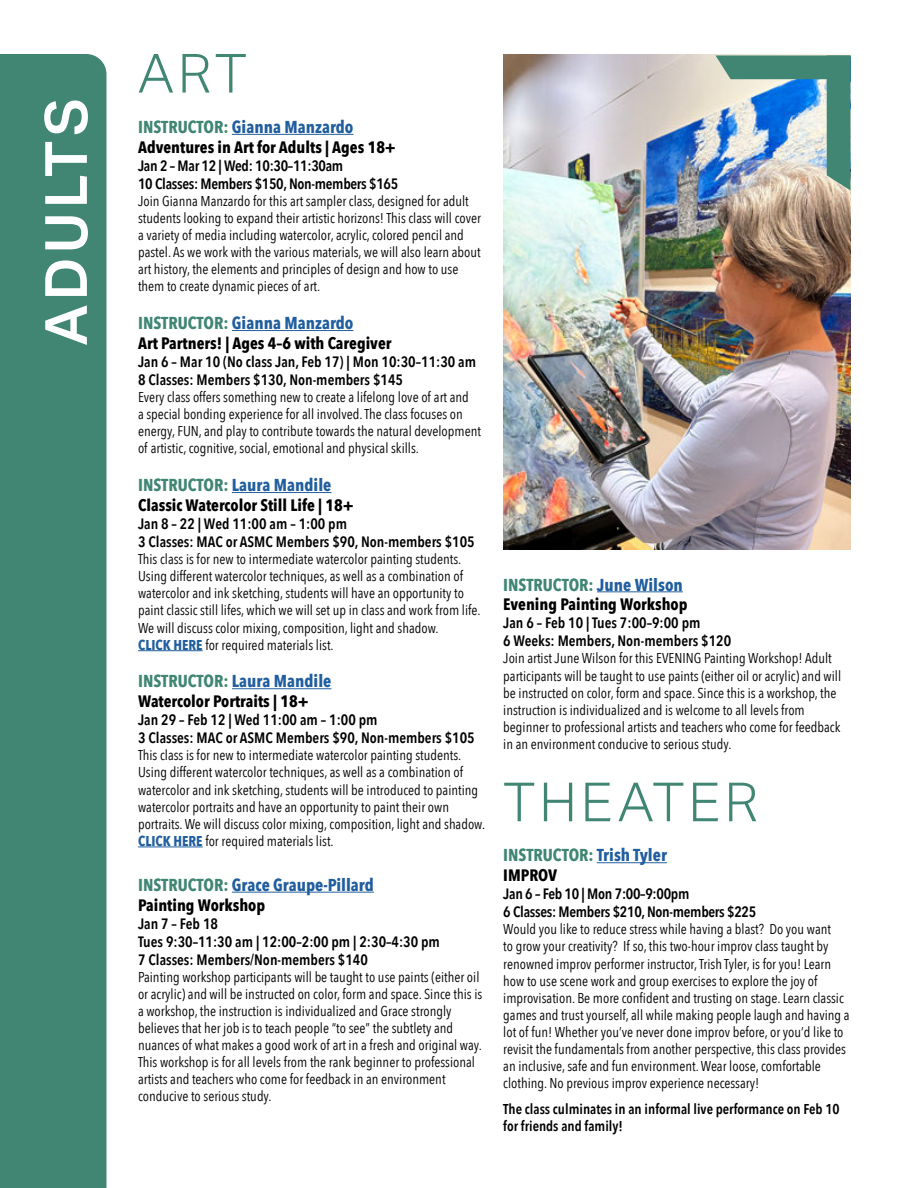
<style>
.page{position:relative;width:918px;height:1188px;background:#fff}
.page>*{position:absolute;margin:0;border:0;box-sizing:border-box;transform-origin:0 0}
.t1{font:600 58.35px "Aktiv Grotesk";letter-spacing:.075em;color:#fff}
.t2{font:300 54px "Aktiv Grotesk";letter-spacing:.08em;color:#408673}
.t3{font:700 17.25px "Avenir Next Condensed";color:#215e9e}
.t4{font:700 17.25px "Avenir Next Condensed";color:#408673}
.t5{font:700 16.5px "Avenir Next Condensed";color:#000}
.t6{font:600 15px/18px "Avenir Next Condensed";color:#000}
.t7{font:600 15px/18px "Avenir Next Condensed";letter-spacing:-.02em;color:#000}
.t8{font:14.25px/17.1px "Avenir Next Condensed";color:#000}
.t9{font:600 14.25px/17.1px "Avenir Next Condensed";color:#000}
.s1{color:#408673}
.s2{font-weight:700;color:#215e9e}
.s3{color:#215e9e}
</style>
<div class="page">
<hr style="left:232px;top:134px;width:122px;height:1px;background:#215e9e">
<hr style="left:232px;top:330px;width:122px;height:1px;background:#215e9e">
<hr style="left:232px;top:492px;width:99px;height:1px;background:#215e9e">
<hr style="left:138px;top:650px;width:65px;height:1px;background:#215e9e">
<hr style="left:232px;top:688px;width:99px;height:1px;background:#215e9e">
<hr style="left:138px;top:847px;width:65px;height:1px;background:#215e9e">
<hr style="left:232px;top:892px;width:142px;height:1px;background:#215e9e">
<hr style="left:597px;top:591px;width:86px;height:1px;background:#215e9e">
<hr style="left:597px;top:862px;width:70px;height:1px;background:#215e9e">
<div style="left:0;top:54px;width:106px;height:1134px;background:#408673"></div>
<img style="left:503px;top:54px;width:347px;height:496px">
<img style="left:716px;top:55px;width:134px;height:135px">
<h1 class="t1" style="left:33px;top:346px;width:249px;rotate:-90deg">ADULTS</h1>
<h2 class="t2" style="left:138px;top:42px;width:110px">ART</h2>
<p class="t3" style="left:138px;top:120px;width:217px"><span class="s1">INSTRUCTOR:</span> Gianna Manzardo</p>
<p class="t5" style="left:138px;top:140px;width:259px">Adventures in Art for Adults | Ages 18+</p>
<p class="t7" style="left:138px;top:156px;width:262px">Jan 2 – Mar 12 | Wed: 10:30–11:30am<br>10 Classes: Members $150, Non-members $165</p>
<p class="t8" style="left:138px;top:194px;width:344px">Join Gianna Manzardo for this art sampler class, designed for adult students looking to expand their artistic horizons! This class will cover a variety of media including watercolor, acrylic, colored pencil and pastel. As we work with the various materials, we will also learn about art history, the elements and principles of design and how to use them to create dynamic pieces of art.</p>
<p class="t3" style="left:138px;top:316px;width:217px"><span class="s1">INSTRUCTOR:</span> Gianna Manzardo</p>
<p class="t5" style="left:138px;top:336px;width:255px">Art Partners! | Ages 4–6 with Caregiver</p>
<p class="t6" style="left:138px;top:354px;width:340px">Jan 6 – Mar 10 (No class Jan, Feb 17) | Mon 10:30–11:30 am<br>8 Classes: Members $130, Non-members $145</p>
<p class="t8" style="left:138px;top:390px;width:344px">Every class offers something new to create a lifelong love of art and<br>a special bonding experience for all involved. The class focuses on energy, FUN, and play to contribute towards the natural development of artistic, cognitive, social, emotional and physical skills.</p>
<p class="t3" style="left:138px;top:478px;width:195px"><span class="s1">INSTRUCTOR:</span> Laura Mandile</p>
<p class="t5" style="left:138px;top:498px;width:217px">Classic Watercolor Still Life | 18+</p>
<p class="t6" style="left:138px;top:514px;width:338px">Jan 8 – 22 | Wed 11:00 am – 1:00 pm<br>3 Classes: MAC or ASMC Members $90, Non-members $105</p>
<p class="t8" style="left:138px;top:552px;width:344px">This class is for new to intermediate watercolor painting students.<br>Using different watercolor techniques, as well as a combination of watercolor and ink sketching, students will have an opportunity to paint classic still lifes, which we will set up in class and work from life.<br>We will discuss color mixing, composition, light and shadow.<br><span class="s2">CLICK HERE</span> for required materials list.</p>
<p class="t3" style="left:138px;top:674px;width:195px"><span class="s1">INSTRUCTOR:</span> Laura Mandile</p>
<p class="t5" style="left:138px;top:694px;width:172px">Watercolor Portraits | 18+</p>
<p class="t6" style="left:138px;top:711px;width:338px">Jan 29 – Feb 12 | Wed 11:00 am – 1:00 pm<br>3 Classes: MAC or ASMC Members $90, Non-members $105</p>
<p class="t8" style="left:138px;top:748px;width:349px">This class is for new to intermediate watercolor painting students.<br>Using different watercolor techniques, as well as a combination of watercolor and ink sketching, students will be introduced to painting watercolor portraits and have an opportunity to paint their own portraits. We will discuss color mixing, composition, light and shadow.<br><span class="s2">CLICK HERE</span> for required materials list.</p>
<p class="t3" style="left:138px;top:877px;width:237px"><span class="s1">INSTRUCTOR:</span> Grace Graupe-Pillard</p>
<p class="t5" style="left:138px;top:898px;width:129px">Painting Workshop</p>
<p class="t6" style="left:138px;top:916px;width:303px">Jan 7 – Feb 18<br>Tues 9:30–11:30 am | 12:00–2:00 pm | 2:30–4:30 pm<br>7 Classes: Members/Non-members $140</p>
<p class="t8" style="left:138px;top:969px;width:346px">Painting workshop participants will be taught to use paints (either oil or acrylic) and will be instructed on color, form and space. Since this is a workshop, the instruction is individualized and Grace strongly believes that her job is to teach people “to see” the subtlety and nuances of what makes a good work of art in a fresh and original way.<br>This workshop is for all levels from the rank beginner to professional artists and teachers who come for feedback in an environment conducive to serious study.</p>
<p class="t4" style="left:503px;top:577px;width:181px">INSTRUCTOR: <span class="s3">June Wilson</span></p>
<p class="t5" style="left:503px;top:597px;width:186px">Evening Painting Workshop</p>
<p class="t6" style="left:503px;top:614px;width:229px">Jan 6 – Feb 10 | Tues 7:00–9:00 pm<br>6 Weeks: Members, Non-members $120</p>
<p class="t8" style="left:503px;top:651px;width:339px">Join artist June Wilson for this EVENING Painting Workshop! Adult participants will be taught to use paints (either oil or acrylic) and will be instructed on color, form and space. Since this is a workshop, the instruction is individualized and is welcome to all levels from beginner to professional artists and teachers who come for feedback in an environment conducive to serious study.</p>
<h2 class="t2" style="left:503px;top:771px;width:256px">THEATER</h2>
<p class="t4" style="left:503px;top:848px;width:165px">INSTRUCTOR: <span class="s3">Trish Tyler</span></p>
<p class="t5" style="left:503px;top:868px;width:56px">IMPROV</p>
<p class="t7" style="left:503px;top:886px;width:254px">Jan 6 – Feb 10 | Mon 7:00–9:00pm<br>6 Classes: Members $210, Non-members $225</p>
<p class="t8" style="left:503px;top:922px;width:348px">Would you like to reduce stress while having a blast? Do you want<br>to grow your creativity? If so, this two-hour improv class taught by renowned improv performer instructor, Trish Tyler, is for you! Learn how to use scene work and group exercises to explore the joy of improvisation. Be more confident and trusting on stage. Learn classic games and trust yourself, all while making people laugh and having a lot of fun! Whether you’ve never done improv before, or you’d like to revisit the fundamentals from another perspective, this class provides an inclusive, safe and fun environment. Wear loose, comfortable clothing. No previous improv experience necessary!</p>
<p class="t9" style="left:503px;top:1100px;width:338px">The class culminates in an informal live performance on Feb 10 for friends and family!</p>
</div>
